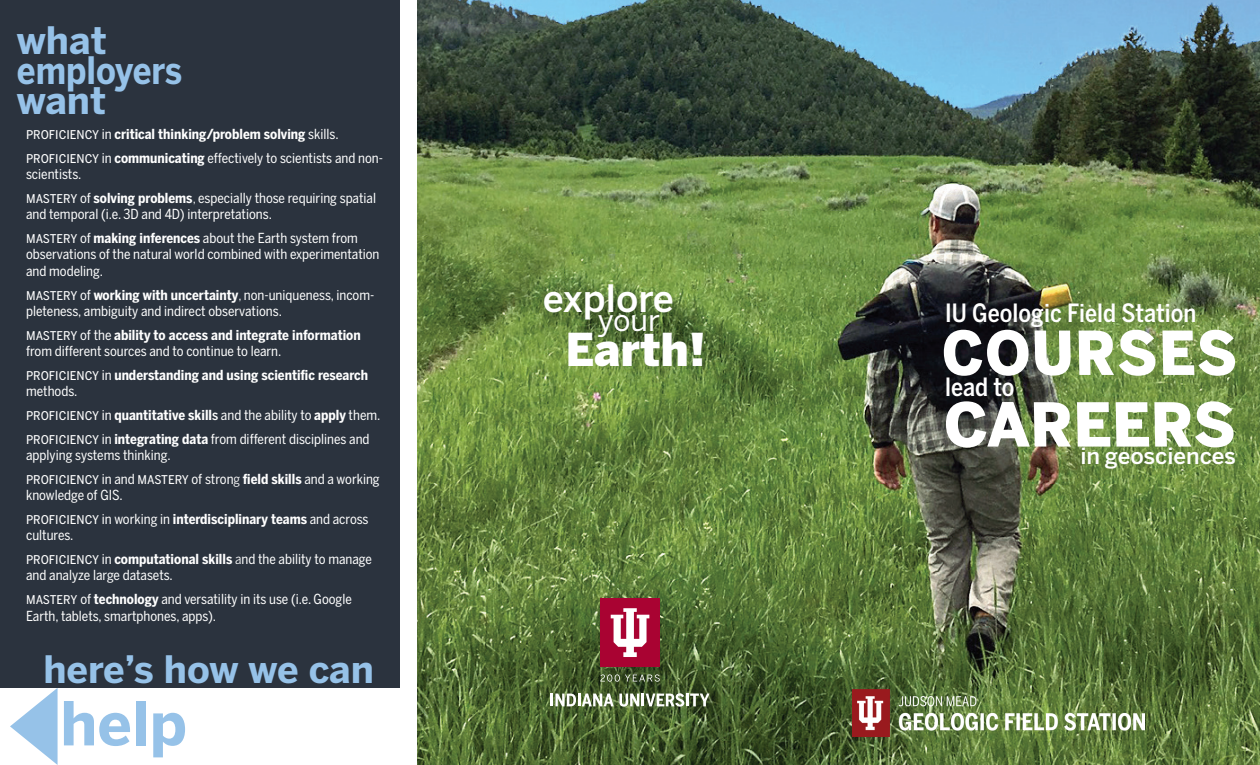
<style>
.page{position:relative;width:1260px;height:765px;background:#fff}
.page>*{position:absolute;margin:0;border:0;box-sizing:border-box;transform-origin:0 0}
.t1{font:900 60px "Benton Sans";color:#fff}
.t2{font:900 60px "Benton Sans";color:#fff;scale:.95 1}
.t3{font:700 60px "Benton Sans";color:#96c2e8}
.t4{font:900 45px "Benton Sans";color:#fff}
.t5{font:700 37.5px/30px "Benton Sans";color:#96c2e8}
.t6{font:500 37.5px "Benton Sans";color:#fff}
.t7{font:30px "Benton Sans";color:#fff}
.t8{font:500 25px "Benton Sans Cond";color:#fff}
.t9{font:500 22.5px "Benton Sans";color:#fff}
.t10{font:13.75px/23.6px "Benton Sans Cond";color:#fff}
.t11{font:700 13.75px/23.6px "Benton Sans Cond";color:#fff}
.s1{font-weight:400;font-size:15px}
.s2{font-weight:400}
.s3{font-size:15px}
.s4{font-weight:700}
.s5{font-style:inherit}
.s6{font-weight:500}
</style>
<div class="page">
<img style="left:418px;top:0;width:842px;height:765px">
<div style="left:0;top:0;width:400px;height:688px;background:#2b333e"></div>
<svg style="left:10px;top:688px;width:48px;height:77px"></svg>
<img style="left:853px;top:689px;width:292px;height:47px">
<div style="left:600px;top:598px;width:60px;height:69px;background:#a90332"></div>
<svg style="left:611px;top:608px;width:38px;height:49px"></svg>
<svg style="left:600px;top:674px;width:60px;height:8px"></svg>
<svg style="left:551px;top:693px;width:159px;height:14px"></svg>
<h3 class="t5" style="left:17px;top:26px;width:167px">what employers want</h3>
<p class="t11" style="left:26px;top:122px;width:358px"><span class="s1">proficiency</span> <span class="s2">in</span> critical thinking/problem solving <span class="s2">skills. </span><span class="s1">proficiency</span> <span class="s2">in</span> communicating <span class="s2">effectively to scientists and non-</span></p>
<p class="t10" style="left:26px;top:162px;width:352px">scientists.<br><span class="s3">mastery</span> of <span class="s4">solving problems</span><span class="s5">,</span> especially those requiring spatial</p>
<p class="t10" style="left:26px;top:202px;width:333px">and temporal (i.e. 3D and 4D) interpretations.<br><span class="s3">mastery</span> of <span class="s4">making inferences</span> about the Earth system from</p>
<p class="t10" style="left:26px;top:246px;width:355px;line-height:16.5px">observations of the natural world combined with experimentation and modeling.</p>
<p class="t10" style="left:26px;top:286px;width:350px;line-height:16.5px"><span class="s3">mastery</span> of <span class="s4">working with uncertainty</span><span class="s5">,</span> non-uniqueness, incom&shy;pleteness, ambiguity and indirect observations.</p>
<p class="t10" style="left:26px;top:326px;width:336px;line-height:16.5px"><span class="s3">mastery</span> of the <span class="s4">ability to access and integrate information </span>from different sources and to continue to learn.</p>
<p class="t11" style="left:26px;top:367px;width:344px;line-height:16.5px"><span class="s1">proficiency</span> <span class="s2">in</span> understanding and using scientific research <span class="s2">methods.</span></p>
<p class="t10" style="left:26px;top:403px;width:356px"><span class="s3">proficiency</span> in <span class="s4">quantitative skill</span><span class="s6">s</span> and the ability to <span class="s4">apply</span> them. <span class="s3">proficiency</span> in <span class="s4">integrating data</span> from different disciplines and</p>
<p class="t10" style="left:26px;top:443px;width:355px">applying systems thinking.<br><span class="s3">proficiency</span> in and <span class="s3">mastery</span> of stron<span class="s5">g</span> <span class="s4">field skills</span> and a working</p>
<p class="t10" style="left:26px;top:483px;width:344px">knowledge of GIS.<br><span class="s3">proficiency</span> in working in <span class="s4">interdisciplinary teams</span> and across</p>
<p class="t10" style="left:26px;top:523px;width:347px">cultures.<br><span class="s3">proficiency</span> in <span class="s4">computational skills</span> <span class="s5">a</span>nd the ability to manage</p>
<p class="t10" style="left:26px;top:564px;width:327px">and analyze large datasets.<br><span class="s3">mastery</span> of <span class="s4">technology</span> and versatility in its use (i.e. Google</p>
<p class="t10" style="left:26px;top:604px;width:192px">Earth, tablets, smartphones, apps).</p>
<h3 class="t5" style="left:43px;top:655px;width:332px">here’s how we can</h3>
<h1 class="t3" style="left:60px;top:686px;width:128px">help</h1>
<h3 class="t6" style="left:543px;top:276px;width:133px">explore</h3>
<h3 class="t7" style="left:598px;top:302px;width:64px">your</h3>
<h2 class="t4" style="left:565px;top:321px;width:142px">Earth!</h2>
<h3 class="t8" style="left:945px;top:297px;width:253px">IU Geologic Field Station</h3>
<h1 class="t2" style="left:942px;top:315px;width:314px">COURSES</h1>
<h3 class="t8" style="left:945px;top:372px;width:71px">lead to</h3>
<h1 class="t1" style="left:944px;top:386px;width:295px">CAREERS</h1>
<h3 class="t9" style="left:1080px;top:442px;width:157px">in geosciences</h3>
</div>
